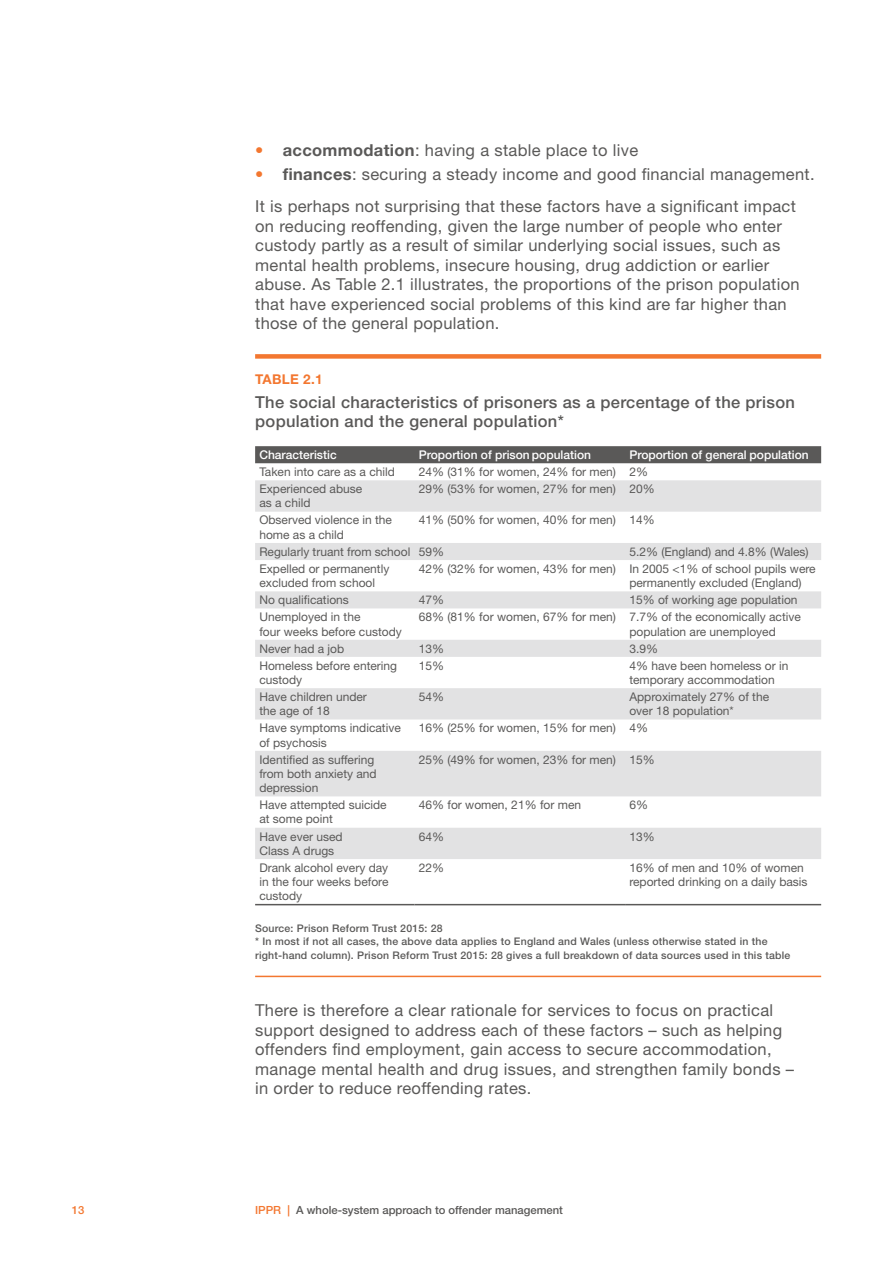
<style>
.page{position:relative;width:893px;height:1263px;background:#fff}
.page>*{position:absolute;margin:0;border:0;box-sizing:border-box;transform-origin:0 0}
.Body_para{font:16.5px/19.5px "Helvetica Neue LT Std";letter-spacing:.02em;color:#5a5958}
.Figure_table_header{font:500 16.5px/19.5px "Helvetica Neue LT Std";letter-spacing:.02em;color:#5a5958}
.Figure_header_rule_a{font:700 13.5px "Helvetica Neue LT Std";letter-spacing:.02em;color:#f37730}
.Table_text_left_alig{font:12px/14.2px "Helvetica Neue LT Std";color:#5a5958}
.Table_medium_white_l{font:500 12px "Helvetica Neue LT Std";color:#fff}
.t1{font:500 11.25px "Helvetica Neue LT Std";color:#5a5958}
.t2{font:500 11.25px "Helvetica Neue LT Std";color:#f37730}
.Figure_source_note_r{font:500 10.5px/13.5px "Helvetica Neue LT Std";letter-spacing:.02em;color:#5a5958}
.s1{color:#f37730}
.s2{font-weight:700}
</style>
<div class="page">
<div style="left:255px;top:354px;width:566px;height:5px;background:#f37730"></div>
<hr style="left:255px;top:976px;width:566px;height:1px;background:#f37730">
<div style="left:255px;top:446px;width:566px;height:17px;background:#5a5958"></div>
<svg style="left:255px;top:480px;width:566px;height:379px"></svg>
<hr style="left:255px;top:904px;width:160px;height:1px;background:#5a5958">
<hr style="left:415px;top:904px;width:210px;height:1px;background:#5a5958">
<hr style="left:625px;top:904px;width:196px;height:1px;background:#5a5958">
<p class="Body_para" style="left:255px;top:141px;width:385px"><span class="s1">•</span> <span class="s2">accommodation</span>: having a stable place to live</p>
<p class="Body_para" style="left:255px;top:164px;width:561px"><span class="s1">•</span> <span class="s2">finances</span>: securing a steady income and good financial management.</p>
<p class="Body_para" style="left:255px;top:197px;width:546px">It is perhaps not surprising that these factors have a significant impact on reducing reoffending, given the large number of people who enter custody partly as a result of similar underlying social issues, such as mental health problems, insecure housing, drug addiction or earlier abuse. As Table 2.1 illustrates, the proportions of the prison population that have experienced social problems of this kind are far higher than those of the general population.</p>
<p class="Figure_header_rule_a" style="left:255px;top:371px;width:69px">TABLE 2.1</p>
<p class="Figure_table_header" style="left:255px;top:392px;width:541px">The social characteristics of prisoners as a percentage of the prison population and the general population*</p>
<p class="Table_medium_white_l" style="left:259px;top:448px;width:79px">Characteristic</p>
<p class="Table_medium_white_l" style="left:419px;top:448px;width:174px">Proportion of prison population</p>
<p class="Table_medium_white_l" style="left:629px;top:448px;width:181px">Proportion of general population</p>
<p class="Table_text_left_alig" style="left:259px;top:464px;width:137px">Taken into care as a child</p>
<p class="Table_text_left_alig" style="left:419px;top:464px;width:199px">24% (31% for women, 24% for men)</p>
<p class="Table_text_left_alig" style="left:629px;top:464px;width:20px">2%</p>
<p class="Table_text_left_alig" style="left:259px;top:482px;width:104px">Experienced abuse as a child</p>
<p class="Table_text_left_alig" style="left:419px;top:482px;width:199px">29% (53% for women, 27% for men)</p>
<p class="Table_text_left_alig" style="left:629px;top:482px;width:27px">20%</p>
<p class="Table_text_left_alig" style="left:259px;top:513px;width:134px">Observed violence in the home as a child</p>
<p class="Table_text_left_alig" style="left:419px;top:513px;width:199px">41% (50% for women, 40% for men)</p>
<p class="Table_text_left_alig" style="left:629px;top:513px;width:27px">14%</p>
<p class="Table_text_left_alig" style="left:259px;top:544px;width:152px">Regularly truant from school</p>
<p class="Table_text_left_alig" style="left:419px;top:544px;width:27px">59%</p>
<p class="Table_text_left_alig" style="left:629px;top:544px;width:181px">5.2% (England) and 4.8% (Wales)</p>
<p class="Table_text_left_alig" style="left:259px;top:561px;width:132px">Expelled or permanently excluded from school</p>
<p class="Table_text_left_alig" style="left:419px;top:561px;width:199px">42% (32% for women, 43% for men)</p>
<p class="Table_text_left_alig" style="left:629px;top:561px;width:188px">In 2005 &lt;1% of school pupils were permanently excluded (England)</p>
<p class="Table_text_left_alig" style="left:259px;top:593px;width:91px">No qualifications</p>
<p class="Table_text_left_alig" style="left:419px;top:593px;width:27px">47%</p>
<p class="Table_text_left_alig" style="left:629px;top:593px;width:170px">15% of working age population</p>
<p class="Table_text_left_alig" style="left:259px;top:610px;width:144px">Unemployed in the<br>four weeks before custody</p>
<p class="Table_text_left_alig" style="left:419px;top:610px;width:199px">68% (81% for women, 67% for men)</p>
<p class="Table_text_left_alig" style="left:629px;top:610px;width:173px">7.7% of the economically active population are unemployed</p>
<p class="Table_text_left_alig" style="left:259px;top:641px;width:86px">Never had a job</p>
<p class="Table_text_left_alig" style="left:419px;top:641px;width:27px">13%</p>
<p class="Table_text_left_alig" style="left:629px;top:641px;width:30px">3.9%</p>
<p class="Table_text_left_alig" style="left:259px;top:658px;width:139px">Homeless before entering custody</p>
<p class="Table_text_left_alig" style="left:419px;top:658px;width:27px">15%</p>
<p class="Table_text_left_alig" style="left:629px;top:658px;width:161px">4% have been homeless or in temporary accommodation</p>
<p class="Table_text_left_alig" style="left:259px;top:689px;width:109px">Have children under the age of 18</p>
<p class="Table_text_left_alig" style="left:419px;top:689px;width:27px">54%</p>
<p class="Table_text_left_alig" style="left:629px;top:689px;width:141px">Approximately 27% of the over 18 population*</p>
<p class="Table_text_left_alig" style="left:259px;top:721px;width:143px">Have symptoms indicative of psychosis</p>
<p class="Table_text_left_alig" style="left:419px;top:721px;width:199px">16% (25% for women, 15% for men)</p>
<p class="Table_text_left_alig" style="left:629px;top:721px;width:20px">4%</p>
<p class="Table_text_left_alig" style="left:259px;top:752px;width:119px">Identified as suffering from both anxiety and depression</p>
<p class="Table_text_left_alig" style="left:419px;top:752px;width:199px">25% (49% for women, 23% for men)</p>
<p class="Table_text_left_alig" style="left:629px;top:752px;width:27px">15%</p>
<p class="Table_text_left_alig" style="left:259px;top:798px;width:129px">Have attempted suicide at some point</p>
<p class="Table_text_left_alig" style="left:419px;top:798px;width:164px">46% for women, 21% for men</p>
<p class="Table_text_left_alig" style="left:629px;top:798px;width:20px">6%</p>
<p class="Table_text_left_alig" style="left:259px;top:829px;width:85px">Have ever used<br>Class A drugs</p>
<p class="Table_text_left_alig" style="left:419px;top:829px;width:27px">64%</p>
<p class="Table_text_left_alig" style="left:629px;top:829px;width:27px">13%</p>
<p class="Table_text_left_alig" style="left:259px;top:860px;width:131px;text-align:justify">Drank alcohol every day in the four weeks before custody</p>
<p class="Table_text_left_alig" style="left:419px;top:860px;width:27px">22%</p>
<p class="Table_text_left_alig" style="left:629px;top:860px;width:180px">16% of men and 10% of women reported drinking on a daily basis</p>
<p class="Figure_source_note_r" style="left:255px;top:921px;width:537px">Source: Prison Reform Trust 2015: 28<br>* In most if not all cases, the above data applies to England and Wales (unless otherwise stated in the right-hand column). Prison Reform Trust 2015: 28 gives a full breakdown of data sources used in this table</p>
<p class="Body_para" style="left:255px;top:1000px;width:540px">There is therefore a clear rationale for services to focus on practical support designed to address each of these factors – such as helping offenders find employment, gain access to secure accommodation, manage mental health and drug issues, and strengthen family bonds – in order to reduce reoffending rates.</p>
<p class="t2" style="left:72px;top:1203px;width:14px">13</p>
<p class="t1" style="left:255px;top:1203px;width:309px"><span class="s1">IPPR |</span> A whole-system approach to offender management</p>
</div>
